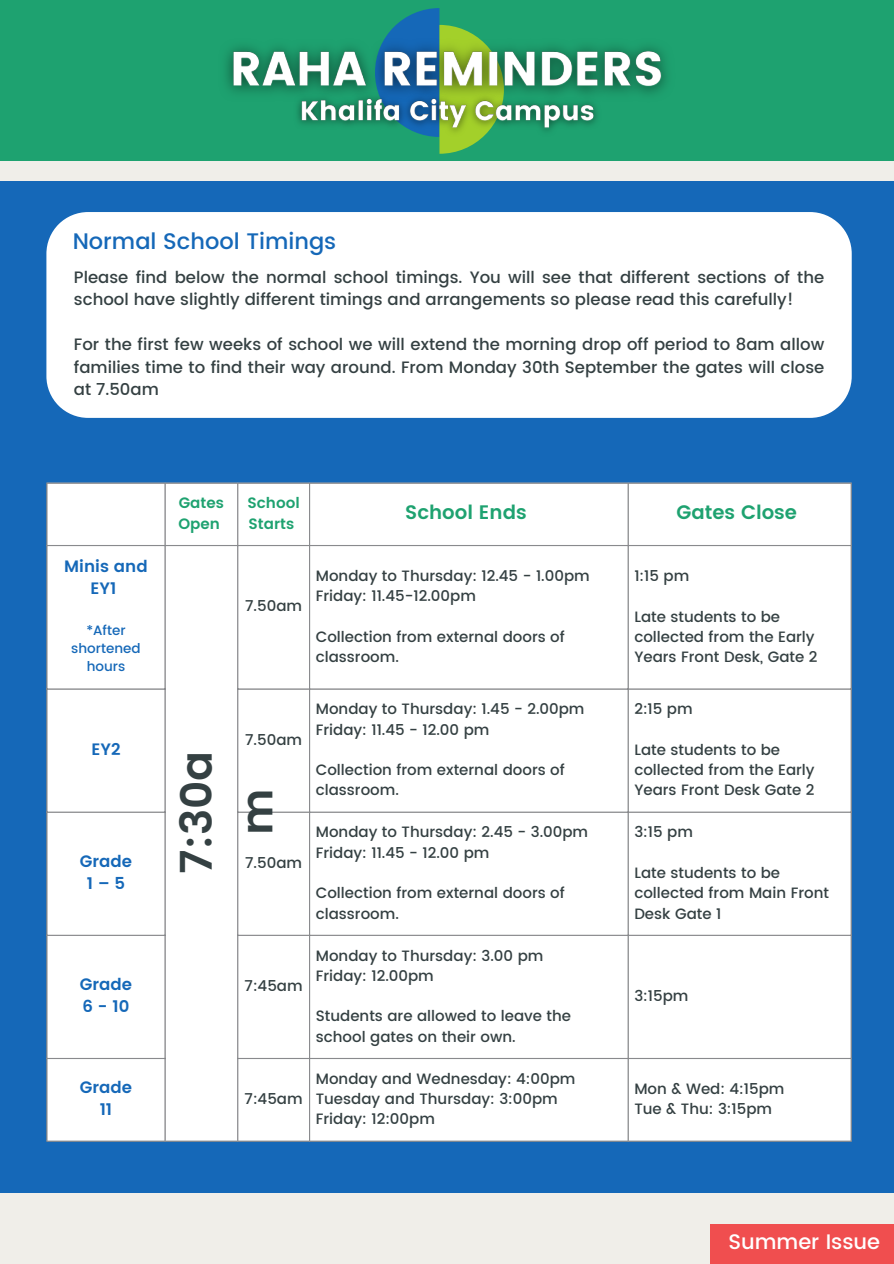
<style>
.page{position:relative;width:894px;height:1264px;background:#fff}
.page>*{position:absolute;margin:0;border:0;box-sizing:border-box;transform-origin:0 0}
.t1{font:600 43.8px/60.8px "Poppins";color:#344042;text-align:center}
.t2{font:500 22.5px "Poppins";color:#1568b8}
.t3{font:500 21px "Poppins";color:#fff}
.t4{font:600 19.5px "Poppins";color:#1ea270}
.t5{font:500 16.5px/22.5px "Poppins";color:#344042}
.t6{font:600 16.5px/22.5px "Poppins";color:#1568b8;text-align:center}
.t7{font:500 15px/20.2px "Poppins";color:#344042}
.t8{font:600 15px/20.2px "Poppins";color:#1ea270}
.t9{font:500 13.5px/18px "Poppins";color:#1568b8;text-align:center}
</style>
<div class="page">
<div style="left:0;top:0;width:893px;height:1263px;background:#f0eee9"></div>
<div style="left:0;top:181px;width:893px;height:1012px;background:#1568b8"></div>
<div style="left:0;top:0;width:893px;height:161px;background:#1ea270"></div>
<svg style="left:390px;top:8px;width:89px;height:146px"></svg>
<div style="left:48px;top:483px;width:802px;height:657px;background:#fff"></div>
<hr style="left:46px;top:483px;width:2px;height:657px;background:#898a8d">
<hr style="left:164px;top:483px;width:1px;height:657px;background:#898a8d">
<hr style="left:237px;top:483px;width:1px;height:657px;background:#898a8d">
<hr style="left:309px;top:483px;width:1px;height:657px;background:#898a8d">
<hr style="left:627px;top:483px;width:1px;height:657px;background:#898a8d">
<hr style="left:850px;top:483px;width:1px;height:657px;background:#898a8d">
<hr style="left:46px;top:482px;width:805px;height:1px;background:#898a8d">
<hr style="left:46px;top:545px;width:805px;height:1px;background:#898a8d">
<hr style="left:46px;top:688px;width:119px;height:1px;background:#898a8d">
<hr style="left:237px;top:688px;width:614px;height:1px;background:#898a8d">
<hr style="left:46px;top:811px;width:119px;height:1px;background:#898a8d">
<hr style="left:237px;top:811px;width:614px;height:1px;background:#898a8d">
<hr style="left:46px;top:934px;width:119px;height:1px;background:#898a8d">
<hr style="left:237px;top:934px;width:614px;height:1px;background:#898a8d">
<hr style="left:46px;top:1057px;width:119px;height:2px;background:#898a8d">
<hr style="left:237px;top:1057px;width:614px;height:2px;background:#898a8d">
<hr style="left:46px;top:1140px;width:805px;height:1px;background:#898a8d">
<div style="left:46px;top:212px;width:805px;height:206px;background:#fff"></div>
<img style="left:225px;top:31px;width:442px;height:64px">
<img style="left:290px;top:88px;width:315px;height:52px">
<div style="left:709px;top:1223px;width:184px;height:40px;background:#f04e4f"></div>
<p class="t2" style="left:73px;top:228px;width:265px">Normal School Timings</p>
<p class="t5" style="left:74px;top:266px;width:751px">Please find below the normal school timings. You will see that different sections of the school have slightly different timings and arrangements so please read this carefully!</p>
<p class="t5" style="left:74px;top:333px;width:751px;text-align:justify">For the first few weeks of school we will extend the morning drop off period to 8am allow families time to find their way around. From Monday 30th September the gates will close at 7.50am</p>
<p class="t6" style="left:64px;top:555px;width:85px">Minis and<br>EY1</p>
<p class="t9" style="left:71px;top:621px;width:71px">*After shortened hours</p>
<p class="t6" style="left:91px;top:738px;width:31px">EY2</p>
<p class="t6" style="left:80px;top:849px;width:54px">Grade</p>
<p class="t6" style="left:87px;top:872px;width:40px">1 – 5</p>
<p class="t6" style="left:80px;top:972px;width:54px">Grade</p>
<p class="t6" style="left:82px;top:995px;width:49px">6 - 10</p>
<p class="t6" style="left:80px;top:1075px;width:54px">Grade</p>
<p class="t6" style="left:100px;top:1098px;width:14px">11</p>
<p class="t8" style="left:178px;top:493px;width:47px">Gates<br>Open</p>
<p class="t8" style="left:247px;top:493px;width:54px">School<br>Starts</p>
<h4 class="t4" style="left:405px;top:500px;width:123px">School Ends</h4>
<p class="t4" style="left:676px;top:500px;width:122px">Gates Close</p>
<p class="t7" style="left:245px;top:596px;width:58px">7.50am</p>
<p class="t7" style="left:316px;top:565px;width:275px">Monday to Thursday: 12.45 - 1.00pm</p>
<p class="t7" style="left:316px;top:586px;width:162px">Friday: 11.45-12.00pm</p>
<p class="t7" style="left:316px;top:626px;width:250px">Collection from external doors of classroom.</p>
<p class="t7" style="left:245px;top:729px;width:58px">7.50am</p>
<p class="t1" style="left:166px;top:873px;width:125px;rotate:-90deg">7:30a m</p>
<p class="t7" style="left:245px;top:852px;width:58px">7.50am</p>
<p class="t7" style="left:244px;top:975px;width:60px">7:45am</p>
<p class="t7" style="left:244px;top:1088px;width:60px">7:45am</p>
<p class="t7" style="left:316px;top:699px;width:270px">Monday to Thursday: 1.45 - 2.00pm</p>
<p class="t7" style="left:316px;top:719px;width:175px">Friday: 11.45 - 12.00 pm</p>
<p class="t7" style="left:316px;top:759px;width:250px">Collection from external doors of classroom.</p>
<p class="t7" style="left:316px;top:822px;width:274px">Monday to Thursday: 2.45 - 3.00pm</p>
<p class="t7" style="left:316px;top:842px;width:175px">Friday: 11.45 - 12.00 pm</p>
<p class="t7" style="left:316px;top:883px;width:250px">Collection from external doors of classroom.</p>
<p class="t7" style="left:316px;top:945px;width:229px">Monday to Thursday: 3.00 pm</p>
<p class="t7" style="left:316px;top:965px;width:120px">Friday: 12.00pm</p>
<p class="t7" style="left:316px;top:1006px;width:257px">Students are allowed to leave the school gates on their own.</p>
<p class="t7" style="left:316px;top:1068px;width:261px">Monday and Wednesday: 4:00pm</p>
<p class="t7" style="left:316px;top:1088px;width:243px">Tuesday and Thursday: 3:00pm</p>
<p class="t7" style="left:316px;top:1108px;width:121px">Friday: 12:00pm</p>
<p class="t7" style="left:634px;top:565px;width:56px">1:15 pm</p>
<p class="t7" style="left:634px;top:606px;width:185px">Late students to be collected from the Early<br>Years Front Desk, Gate 2</p>
<p class="t7" style="left:634px;top:699px;width:60px">2:15 pm</p>
<p class="t7" style="left:634px;top:739px;width:182px">Late students to be collected from the Early<br>Years Front Desk Gate 2</p>
<p class="t7" style="left:634px;top:822px;width:60px">3:15 pm</p>
<p class="t7" style="left:634px;top:862px;width:196px">Late students to be collected from Main Front<br>Desk Gate 1</p>
<p class="t7" style="left:634px;top:985px;width:56px">3:15pm</p>
<p class="t7" style="left:634px;top:1078px;width:152px">Mon &amp; Wed: 4:15pm</p>
<p class="t7" style="left:634px;top:1098px;width:139px">Tue &amp; Thu: 3:15pm</p>
<p class="t3" style="left:728px;top:1229px;width:153px">Summer Issue</p>
</div>
